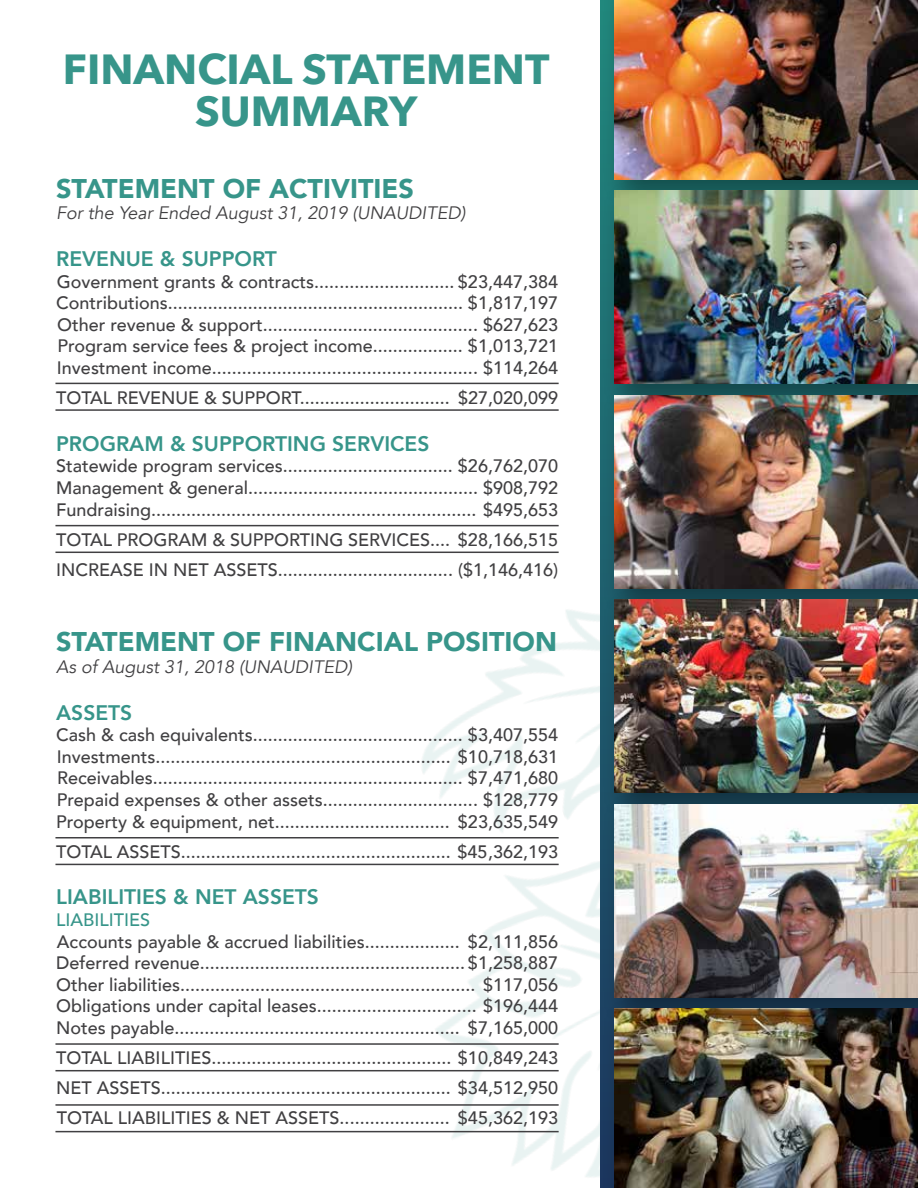
<style>
.page{position:relative;width:918px;height:1188px;background:#fff}
.page>*{position:absolute;margin:0;border:0;box-sizing:border-box;transform-origin:0 0}
.t1{font:700 42px/42px "Avenir Next";color:#37958a;text-align:center}
.t2{font:900 27px "Avenir";color:#37958a}
.t3{font:800 21px "Avenir";color:#37958a}
.t4{font:500 18px/21.6px "Avenir";color:#414042;text-align:justify}
.t5{font:italic 18px "Avenir";color:#414042}
.t6{font:500 18px "Avenir";color:#37958a}
</style>
<div class="page">
<hr style="left:55px;top:383px;width:504px;height:1px;background:#414042">
<hr style="left:55px;top:525px;width:504px;height:1px;background:#414042">
<hr style="left:55px;top:837px;width:504px;height:1px;background:#414042">
<hr style="left:55px;top:1043px;width:504px;height:2px;background:#414042">
<hr style="left:55px;top:1104px;width:504px;height:2px;background:#414042">
<hr style="left:55px;top:409px;width:504px;height:2px;background:#414042">
<hr style="left:55px;top:552px;width:504px;height:1px;background:#414042">
<hr style="left:55px;top:864px;width:504px;height:1px;background:#414042">
<hr style="left:55px;top:1070px;width:504px;height:1px;background:#414042">
<hr style="left:55px;top:1131px;width:504px;height:1px;background:#414042">
<div style="left:602px;top:0;width:316px;height:212px;background:#1f7e77"></div>
<img style="left:614px;top:0;width:304px;height:179px">
<div style="left:602px;top:383px;width:316px;height:238px;background:#1e626d"></div>
<img style="left:614px;top:417px;width:304px;height:171px">
<div style="left:602px;top:179px;width:316px;height:238px;background:#000;opacity:.4"></div>
<img style="left:614px;top:191px;width:304px;height:193px">
<div style="left:602px;top:588px;width:316px;height:238px;background:#000;opacity:.4"></div>
<img style="left:614px;top:600px;width:304px;height:192px">
<div style="left:602px;top:792px;width:316px;height:238px;background:#000;opacity:.4"></div>
<img style="left:614px;top:804px;width:304px;height:193px">
<div style="left:602px;top:997px;width:316px;height:191px;background:#000;opacity:.4"></div>
<img style="left:614px;top:1009px;width:304px;height:179px">
<h1 class="t1" style="left:63px;top:48px;width:488px">FINANCIAL STATEMENT<br>SUMMARY</h1>
<h2 class="t2" style="left:56px;top:165px;width:359px">STATEMENT OF ACTIVITIES</h2>
<p class="t5" style="left:56px;top:202px;width:411px">For the Year Ended August 31, 2019 (UNAUDITED)</p>
<p class="t3" style="left:56px;top:242px;width:222px">REVENUE &amp; SUPPORT</p>
<p class="t4" style="left:56px;top:270px;width:503px">Government grants &amp; contracts............................ $23,447,384<br>Contributions........................................................... $1,817,197<br>Other revenue &amp; support........................................... $627,623<br>Program service fees &amp; project income.................. $1,013,721<br>Investment income..................................................... $114,264</p>
<p class="t4" style="left:56px;top:386px;width:503px">TOTAL REVENUE &amp; SUPPORT.............................. $27,020,099</p>
<p class="t3" style="left:56px;top:427px;width:375px">PROGRAM &amp; SUPPORTING SERVICES</p>
<p class="t4" style="left:56px;top:454px;width:503px">Statewide program services.................................. $26,762,070<br>Management &amp; general.............................................. $908,792<br>Fundraising................................................................. $495,653</p>
<p class="t4" style="left:56px;top:523px;width:503px;line-height:30px">TOTAL PROGRAM &amp; SUPPORTING SERVICES.... $28,166,515<br>INCREASE IN NET ASSETS................................... ($1,146,416)</p>
<h2 class="t2" style="left:56px;top:619px;width:502px">STATEMENT OF FINANCIAL POSITION</h2>
<p class="t5" style="left:56px;top:656px;width:297px">As of August 31, 2018 (UNAUDITED)</p>
<p class="t3" style="left:56px;top:696px;width:78px">ASSETS</p>
<p class="t4" style="left:56px;top:723px;width:503px">Cash &amp; cash equivalents.......................................... $3,407,554<br>Investments........................................................... $10,718,631<br>Receivables.............................................................. $7,471,680<br>Prepaid expenses &amp; other assets............................... $128,779<br>Property &amp; equipment, net................................... $23,635,549</p>
<p class="t4" style="left:56px;top:840px;width:503px">TOTAL ASSETS...................................................... $45,362,193</p>
<p class="t3" style="left:56px;top:881px;width:264px">LIABILITIES &amp; NET ASSETS</p>
<p class="t6" style="left:56px;top:904px;width:96px">LIABILITIES</p>
<p class="t4" style="left:56px;top:930px;width:503px">Accounts payable &amp; accrued liabilities................... $2,111,856<br>Deferred revenue..................................................... $1,258,887<br>Other liabilities........................................................... $117,056<br>Obligations under capital leases................................ $196,444<br>Notes payable......................................................... $7,165,000</p>
<p class="t4" style="left:56px;top:1042px;width:503px;line-height:30px">TOTAL LIABILITIES................................................ $10,849,243<br>NET ASSETS.......................................................... $34,512,950<br>TOTAL LIABILITIES &amp; NET ASSETS...................... $45,362,193</p>
</div>
